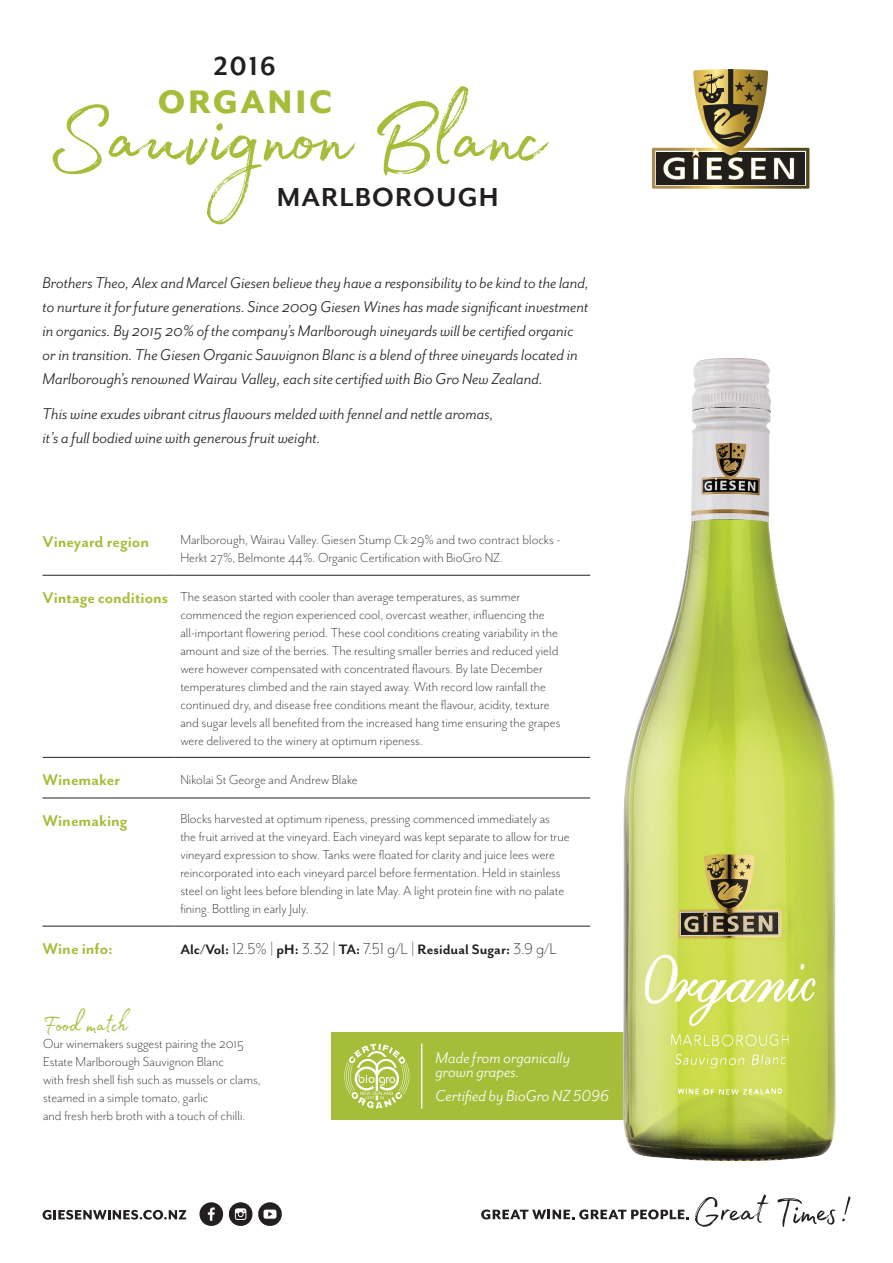
<style>
.page{position:relative;width:893px;height:1263px;background:#fff}
.page>*{position:absolute;margin:0;border:0;box-sizing:border-box;transform-origin:0 0}
.t1{font:112.5px "Madelyn";letter-spacing:-.015em;color:#a5bd39}
.t2{font:800 37.5px "Mr Eaves Mod OT";letter-spacing:.07em;color:#a5bd39}
.t3{font:700 30px "Mr Eaves Mod OT";letter-spacing:.04em;color:#231f20}
.Food_Match_Heading{font:30px "Madelyn";letter-spacing:-.01em;color:#a5bd39}
.Intro_Paragraph{font:italic 18px/24px "Mr Eaves San OT";color:#231f20}
.Body_Text_Heading{font:700 18px "Mr Eaves San OT";color:#a5bd39}
.Intro_Paragraph-2{font:italic 18px/13.5px "Mr Eaves San OT";color:#fff}
.t4{font:700 15.75px "Mr Eaves San OT";color:#231f20}
.Body_Text{font:300 15px/18px "Mr Eaves San OT";color:#231f20}
.s1{font-family:"Mr Eaves Mod OT";font-weight:300;font-size:18px}
.s2{font-family:"Mr Eaves Mod OT"}
</style>
<div class="page">
<hr style="left:43px;top:575px;width:131px;height:1px;background:#231f20">
<hr style="left:174px;top:575px;width:416px;height:1px;background:#231f20">
<hr style="left:43px;top:757px;width:131px;height:1px;background:#231f20">
<hr style="left:174px;top:757px;width:416px;height:1px;background:#231f20">
<hr style="left:43px;top:798px;width:131px;height:1px;background:#231f20">
<hr style="left:174px;top:798px;width:416px;height:1px;background:#231f20">
<hr style="left:43px;top:926px;width:131px;height:1px;background:#231f20">
<hr style="left:174px;top:926px;width:416px;height:1px;background:#231f20">
<div style="left:331px;top:1032px;width:330px;height:87px;background:#a5bd39"></div>
<hr style="left:421px;top:1044px;width:1px;height:64px;background:#fff">
<svg style="left:344px;top:1044px;width:65px;height:64px"></svg>
<img style="left:622px;top:358px;width:214px;height:803px">
<svg style="left:481px;top:1209px;width:208px;height:10px"></svg>
<svg style="left:695px;top:1194px;width:74px;height:33px"></svg>
<svg style="left:777px;top:1198px;width:59px;height:29px"></svg>
<svg style="left:842px;top:1196px;width:8px;height:26px"></svg>
<svg style="left:652px;top:69px;width:157px;height:120px"></svg>
<svg style="left:199px;top:1202px;width:83px;height:24px"></svg>
<svg style="left:43px;top:1210px;width:143px;height:10px"></svg>
<p class="t3" style="left:214px;top:50px;width:64px">2016</p>
<p class="t2" style="left:158px;top:81px;width:176px">ORGANIC</p>
<p class="t1" style="left:47px;top:51px;width:497px">Sauvignon Blanc</p>
<p class="t3" style="left:277px;top:180px;width:224px">MARLBOROUGH</p>
<p class="Intro_Paragraph" style="left:43px;top:271px;width:548px">Brothers Theo, Alex and Marcel Giesen believe they have a responsibility to be kind to the land, to nurture it for future generations. Since 2009 Giesen Wines has made significant investment in organics. By 2015 20% of the company’s Marlborough vineyards will be certified organic or in transition. The Giesen Organic Sauvignon Blanc is a blend of three vineyards located in Marlborough’s renowned Wairau Valley, each site certified with Bio Gro New Zealand.</p>
<p class="Intro_Paragraph" style="left:43px;top:402px;width:453px">This wine exudes vibrant citrus flavours melded with fennel and nettle aromas, it’s a full bodied wine with generous fruit weight.</p>
<p class="Body_Text_Heading" style="left:43px;top:532px;width:108px">Vineyard region</p>
<p class="Body_Text" style="left:180px;top:531px;width:382px">Marlborough, Wairau Valley. Giesen Stump Ck 29% and two contract blocks -<br>Herkt 27%, Belmonte 44%. Organic Certification with BioGro NZ.</p>
<p class="Body_Text_Heading" style="left:43px;top:588px;width:127px">Vintage conditions</p>
<p class="Body_Text" style="left:180px;top:587px;width:382px">The season started with cooler than average temperatures, as summer commenced the region experienced cool, overcast weather, influencing the all-important flowering period. These cool conditions creating variability in the amount and size of the berries. The resulting smaller berries and reduced yield were however compensated with concentrated flavours. By late December temperatures climbed and the rain stayed away. With record low rainfall the continued dry, and disease free conditions meant the flavour, acidity, texture and sugar levels all benefited from the increased hang time ensuring the grapes were delivered to the winery at optimum ripeness.</p>
<p class="Body_Text_Heading" style="left:43px;top:770px;width:79px">Winemaker</p>
<p class="Body_Text" style="left:180px;top:771px;width:179px">Nikolai St George and Andrew Blake</p>
<p class="Body_Text_Heading" style="left:43px;top:811px;width:87px">Winemaking</p>
<p class="Body_Text" style="left:180px;top:810px;width:391px">Blocks harvested at optimum ripeness, pressing commenced immediately as<br>the fruit arrived at the vineyard. Each vineyard was kept separate to allow for true vineyard expression to show. Tanks were floated for clarity and juice lees were reincorporated into each vineyard parcel before fermentation. Held in stainless steel on light lees before blending in late May. A light protein fine with no palate fining. Bottling in early July.</p>
<p class="Body_Text_Heading" style="left:43px;top:939px;width:72px">Wine info:</p>
<p class="t4" style="left:180px;top:941px;width:378px">Alc/Vol: <span class="s1">12.5% |</span> pH: <span class="s1">3.32 |</span> TA: <span class="s1">7.51 g/L |</span> Residual Sugar: <span class="s1">3.9 g/L</span></p>
<p class="Food_Match_Heading" style="left:43px;top:1002px;width:86px">Food match</p>
<p class="Body_Text" style="left:43px;top:1034px;width:219px">Our winemakers suggest pairing the 2015<br>Estate Marlborough Sauvignon Blanc<br>with fresh shell fish such as mussels or clams, steamed in a simple tomato, garlic<br>and fresh herb broth with a touch of chilli.</p>
<p class="Intro_Paragraph-2" style="left:436px;top:1051px;width:136px">Made from organically grown grapes.</p>
<p class="Intro_Paragraph-2" style="left:436px;top:1089px;width:175px">Certified by BioGro NZ <span class="s2">5096</span></p>
</div>
